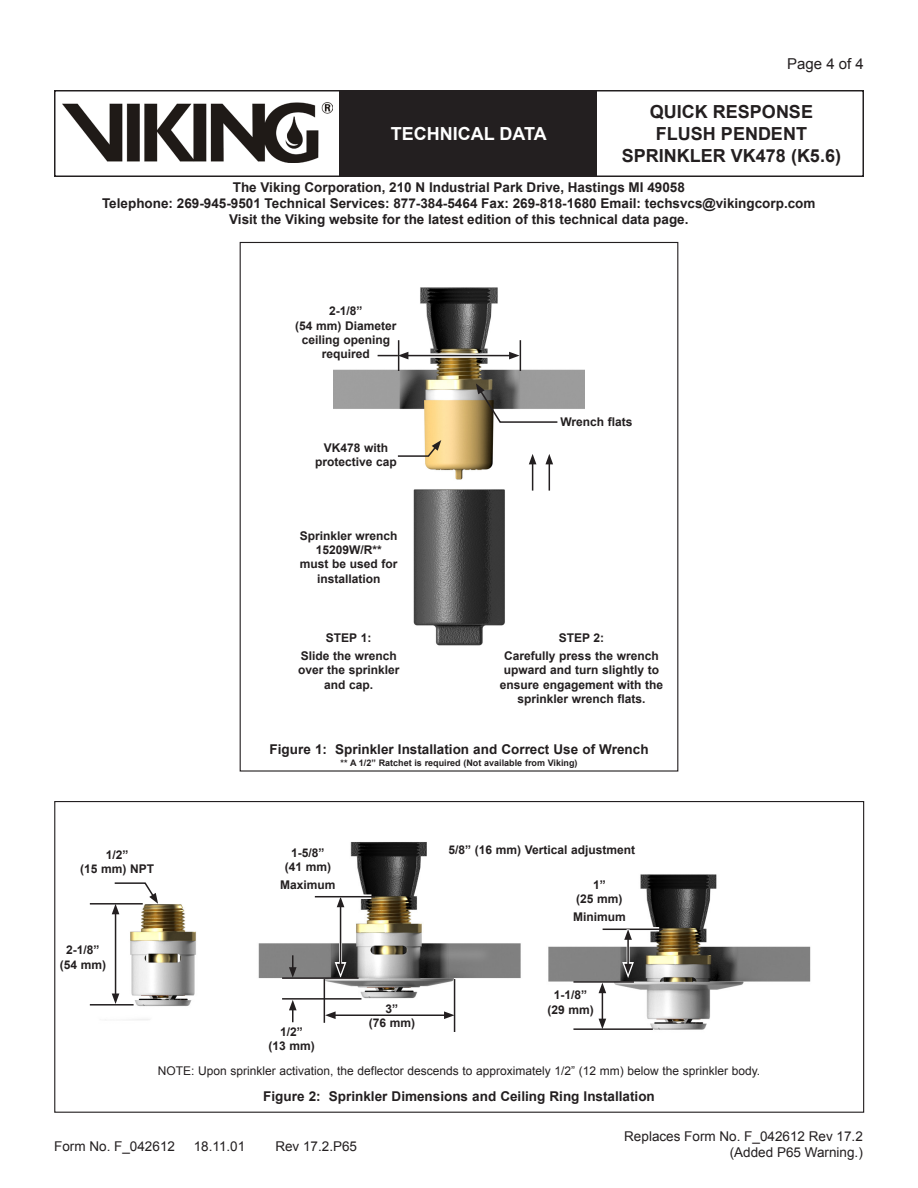
<style>
.page{position:relative;width:918px;height:1188px;background:#fff}
.page>*{position:absolute;margin:0;border:0;box-sizing:border-box;transform-origin:0 0}
.t1{font:700 18px/21.6px "Arial";color:#231f20;text-align:center}
.t2{font:700 18px "Arial";color:#fff}
.t3{font:15px "Arial";color:#231f20}
.Center_-_Bold{font:700 13.5px/16.2px "Arial";color:#231f20;text-align:center}
.Left_Date{font:13.5px "Arial";color:#231f20}
.Center_-_Bold-2{font:700 12px/14.4px "Arial";color:#231f20;text-align:center}
.Center_-_Bold-3{font:12px "Arial";color:#231f20}
.Center_-_Bold-4{font:700 9px "Arial";color:#231f20}
</style>
<div class="page">
<div style="left:54px;top:90px;width:810px;height:87px;border:2px solid #231f20"></div>
<div style="left:340px;top:91px;width:257px;height:85px;background:#231f20"></div>
<img style="left:63px;top:102px;width:269px;height:60px">
<img style="left:89px;top:842px;width:722px;height:190px">
<hr style="left:115px;top:912px;width:1px;height:84px;background:#231f20">
<svg style="left:112px;top:882px;width:46px;height:32px"></svg>
<svg style="left:112px;top:994px;width:7px;height:10px"></svg>
<hr style="left:333px;top:1014px;width:113px;height:2px;background:#231f20">
<svg style="left:444px;top:1011px;width:10px;height:8px"></svg>
<svg style="left:325px;top:1011px;width:11px;height:8px"></svg>
<hr style="left:90px;top:903px;width:53px;height:2px;background:#231f20">
<hr style="left:454px;top:979px;width:1px;height:53px;background:#231f20">
<svg style="left:315px;top:894px;width:56px;height:5px"></svg>
<svg style="left:603px;top:927px;width:56px;height:5px"></svg>
<hr style="left:315px;top:896px;width:60px;height:1px;background:#231f20">
<hr style="left:603px;top:929px;width:60px;height:1px;background:#231f20">
<hr style="left:90px;top:1004px;width:44px;height:2px;background:#231f20">
<hr style="left:324px;top:979px;width:1px;height:44px;background:#231f20">
<hr style="left:339px;top:907px;width:3px;height:61px;background:#fff">
<hr style="left:627px;top:929px;width:3px;height:39px;background:#fff">
<hr style="left:340px;top:905px;width:1px;height:61px;background:#231f20">
<svg style="left:335px;top:897px;width:11px;height:16px"></svg>
<svg style="left:335px;top:962px;width:11px;height:15px"></svg>
<hr style="left:627px;top:937px;width:2px;height:29px;background:#231f20">
<svg style="left:624px;top:929px;width:8px;height:11px"></svg>
<svg style="left:622px;top:962px;width:12px;height:16px"></svg>
<hr style="left:602px;top:991px;width:1px;height:30px;background:#231f20">
<svg style="left:599px;top:983px;width:7px;height:10px"></svg>
<svg style="left:599px;top:1019px;width:7px;height:9px"></svg>
<svg style="left:289px;top:955px;width:8px;height:22px"></svg>
<svg style="left:289px;top:1000px;width:8px;height:22px"></svg>
<hr style="left:282px;top:977px;width:77px;height:2px;background:#231f20">
<hr style="left:573px;top:981px;width:61px;height:2px;background:#231f20">
<hr style="left:282px;top:998px;width:79px;height:2px;background:#231f20">
<hr style="left:573px;top:1028px;width:80px;height:2px;background:#231f20">
<img style="left:334px;top:287px;width:250px;height:359px">
<svg style="left:476px;top:383px;width:83px;height:41px"></svg>
<svg style="left:396px;top:440px;width:45px;height:18px"></svg>
<svg style="left:408px;top:353px;width:101px;height:5px"></svg>
<hr style="left:406px;top:355px;width:105px;height:1px;background:#231f20">
<svg style="left:509px;top:352px;width:11px;height:7px"></svg>
<hr style="left:398px;top:340px;width:1px;height:31px;background:#231f20">
<hr style="left:520px;top:340px;width:1px;height:31px;background:#231f20">
<svg style="left:378px;top:352px;width:30px;height:7px"></svg>
<svg style="left:529px;top:454px;width:7px;height:37px"></svg>
<svg style="left:545px;top:454px;width:8px;height:37px"></svg>
<h1 class="t2" style="left:391px;top:121px;width:157px">TECHNICAL DATA</h1>
<p class="t3" style="left:787px;top:54px;width:78px">Page 4 of 4</p>
<h1 class="t1" style="left:622px;top:102px;width:221px">QUICK RESPONSE<br>FLUSH PENDENT<br>SPRINKLER VK478 (K5.6)</h1>
<p class="Center_-_Bold" style="left:102px;top:179px;width:715px">The Viking Corporation, 210 N Industrial Park Drive, Hastings MI 49058<br>Telephone: 269-945-9501 Technical Services: 877-384-5464 Fax: 269-818-1680 Email: techsvcs@vikingcorp.com<br>Visit the Viking website for the latest edition of this technical data page.</p>
<p class="Center_-_Bold-2" style="left:295px;top:304px;width:103px">2-1/8”<br>(54 mm) Diameter ceiling opening required</p>
<p class="Center_-_Bold-2" style="left:315px;top:441px;width:83px">VK478 with protective cap</p>
<p class="Center_-_Bold-2" style="left:300px;top:529px;width:99px">Sprinkler wrench<br>15209W/R**<br>must be used for installation</p>
<p class="Center_-_Bold-2" style="left:326px;top:631px;width:47px">STEP 1:</p>
<p class="Center_-_Bold-2" style="left:298px;top:649px;width:103px">Slide the wrench over the sprinkler and cap.</p>
<p class="Center_-_Bold-2" style="left:560px;top:415px;width:74px">Wrench flats</p>
<p class="Center_-_Bold-2" style="left:559px;top:631px;width:47px">STEP 2:</p>
<p class="Center_-_Bold-2" style="left:500px;top:649px;width:165px">Carefully press the wrench upward and turn slightly to ensure engagement with the sprinkler wrench flats.</p>
<p class="Center_-_Bold-2" style="left:80px;top:848px;width:76px">1/2”<br>(15 mm) NPT</p>
<p class="Center_-_Bold-2" style="left:60px;top:943px;width:48px">2-1/8” (54 mm)</p>
<p class="Center_-_Bold" style="left:270px;top:741px;width:380px">Figure 1: Sprinkler Installation and Correct Use of Wrench</p>
<p class="Center_-_Bold-4" style="left:341px;top:757px;width:238px">** A 1/2” Ratchet is required (Not available from Viking)</p>
<p class="Center_-_Bold-2" style="left:448px;top:843px;width:188px">5/8” (16 mm) Vertical adjustment</p>
<p class="Center_-_Bold-2" style="left:285px;top:846px;width:48px">1-5/8” (41 mm)</p>
<p class="Center_-_Bold-2" style="left:280px;top:878px;width:57px">Maximum</p>
<p class="Center_-_Bold-2" style="left:576px;top:878px;width:48px">1”<br>(25 mm)</p>
<p class="Center_-_Bold-2" style="left:573px;top:910px;width:54px">Minimum</p>
<p class="Center_-_Bold-2" style="left:268px;top:1025px;width:48px">1/2”<br>(13 mm)</p>
<p class="Center_-_Bold-2" style="left:369px;top:1002px;width:48px">3”<br>(76 mm)</p>
<p class="Center_-_Bold-2" style="left:547px;top:988px;width:48px">1-1/8” (29 mm)</p>
<p class="Center_-_Bold-3" style="left:158px;top:1063px;width:604px">NOTE: Upon sprinkler activation, the deflector descends to approximately 1/2” (12 mm) below the sprinkler body.</p>
<p class="Center_-_Bold" style="left:263px;top:1088px;width:393px">Figure 2: Sprinkler Dimensions and Ceiling Ring Installation</p>
<p class="Left_Date" style="left:54px;top:1137px;width:122px">Form No. F_042612</p>
<p class="Left_Date" style="left:194px;top:1137px;width:53px">18.11.01</p>
<p class="Left_Date" style="left:275px;top:1137px;width:83px">Rev 17.2.P65</p>
<p class="Left_Date" style="left:624px;top:1127px;width:240px">Replaces Form No. F_042612 Rev 17.2</p>
<p class="Left_Date" style="left:730px;top:1143px;width:135px">(Added P65 Warning.)</p>
</div>
